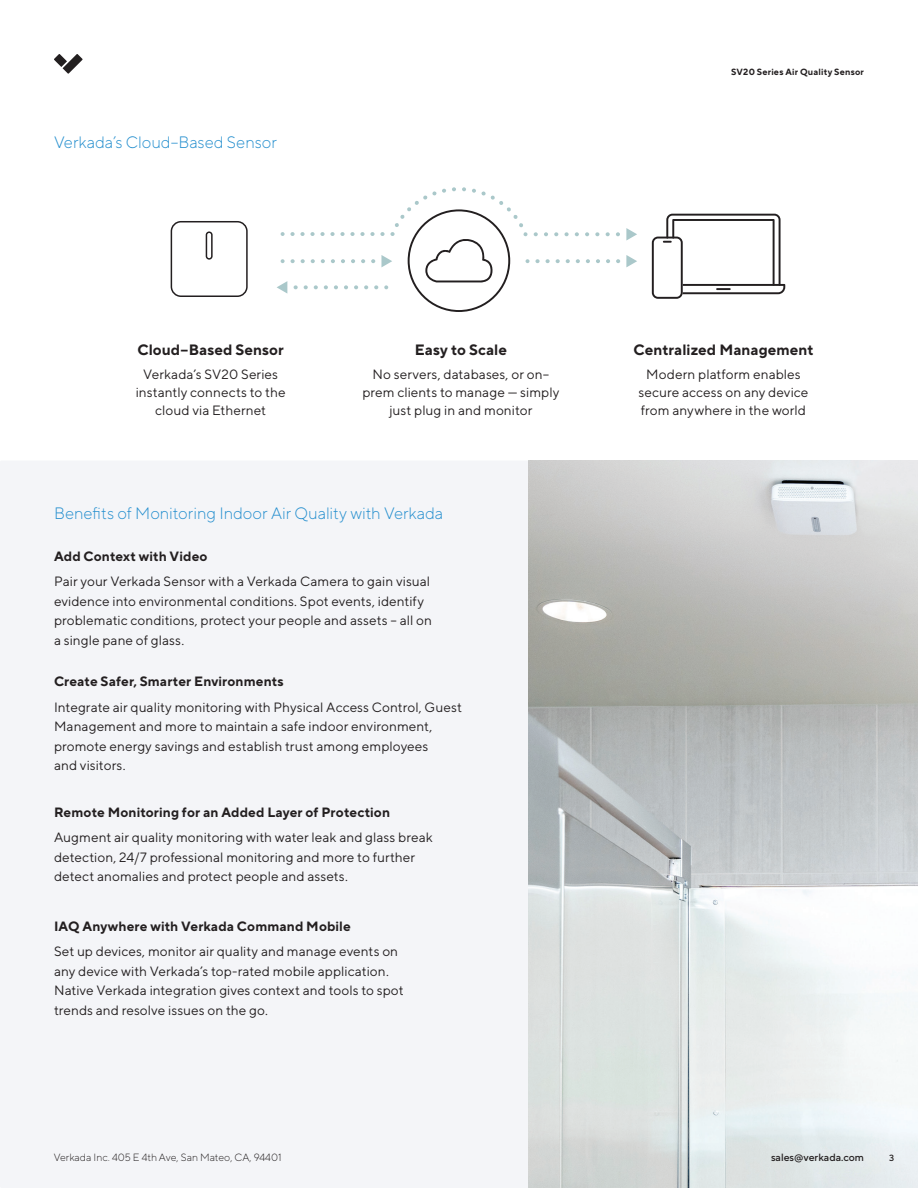
<style>
.page{position:relative;width:918px;height:1188px;background:#fff}
.page>*{position:absolute;margin:0;border:0;box-sizing:border-box;transform-origin:0 0}
.t1{font:300 16.5px "TT Norms Pro";color:#238ece}
.t2{font:700 15px "TT Norms Pro";letter-spacing:.005em;color:#231f20}
.t3{font:13.5px/19.5px "TT Norms Pro";letter-spacing:.01em;color:#231f20}
.t4{font:700 13.5px "TT Norms Pro";letter-spacing:.01em;color:#231f20}
.t5{font:300 10.5px "TT Norms Pro";color:#231f20}
.t6{font:500 10.5px "TT Norms Pro";color:#231f20}
.t7{font:700 9px "TT Norms Pro";letter-spacing:.025em;color:#231f20}
.t8{font:500 9px "TT Norms Pro";color:#231f20}
</style>
<div class="page">
<svg style="left:54px;top:54px;width:29px;height:20px"></svg>
<div style="left:0;top:461px;width:918px;height:727px;background:#f4f5f8;border-radius:2px"></div>
<img style="left:528px;top:460px;width:390px;height:728px">
<svg style="left:616px;top:259px;width:4px;height:4px"></svg>
<svg style="left:606px;top:259px;width:4px;height:4px"></svg>
<svg style="left:626px;top:255px;width:11px;height:12px"></svg>
<svg style="left:616px;top:232px;width:4px;height:4px"></svg>
<svg style="left:606px;top:232px;width:4px;height:4px"></svg>
<svg style="left:277px;top:187px;width:323px;height:125px"></svg>
<svg style="left:626px;top:228px;width:11px;height:13px"></svg>
<svg style="left:652px;top:214px;width:133px;height:85px"></svg>
<div style="left:171px;top:221px;width:77px;height:76px;border:2px solid #231f20;border-radius:10px"></div>
<div style="left:206px;top:231px;width:7px;height:29px;border:2px solid #231f20;border-radius:3px"></div>
<p class="t1" style="left:54px;top:130px;width:224px">Verkada’s Cloud–Based Sensor</p>
<p class="t7" style="left:731px;top:65px;width:134px">SV20 Series Air Quality Sensor</p>
<p class="t2" style="left:137px;top:338px;width:148px">Cloud–Based Sensor</p>
<p class="t3" style="left:136px;top:364px;width:151px;line-height:18px;text-align:center">Verkada’s SV20 Series instantly connects to the cloud via Ethernet</p>
<p class="t2" style="left:415px;top:338px;width:94px">Easy to Scale</p>
<p class="t3" style="left:362px;top:364px;width:198px;line-height:18px;text-align:center">No servers, databases, or on– prem clients to manage — simply just plug in and monitor</p>
<p class="t1" style="left:54px;top:501px;width:391px">Benefits of Monitoring Indoor Air Quality with Verkada</p>
<p class="t4" style="left:54px;top:546px;width:155px">Add Context with Video</p>
<p class="t3" style="left:54px;top:571px;width:379px">Pair your Verkada Sensor with a Verkada Camera to gain visual evidence into environmental conditions. Spot events, identify problematic conditions, protect your people and assets – all on a single pane of glass.</p>
<p class="t4" style="left:54px;top:672px;width:231px">Create Safer, Smarter Environments</p>
<p class="t3" style="left:54px;top:696px;width:409px">Integrate air quality monitoring with Physical Access Control, Guest Management and more to maintain a safe indoor environment, promote energy savings and establish trust among employees<br>and visitors.</p>
<p class="t4" style="left:54px;top:802px;width:338px">Remote Monitoring for an Added Layer of Protection</p>
<p class="t3" style="left:54px;top:827px;width:380px">Augment air quality monitoring with water leak and glass break detection, 24/7 professional monitoring and more to further detect anomalies and protect people and assets.</p>
<p class="t4" style="left:54px;top:916px;width:298px">IAQ Anywhere with Verkada Command Mobile</p>
<p class="t3" style="left:54px;top:941px;width:351px">Set up devices, monitor air quality and manage events on any device with Verkada’s top-rated mobile application.<br>Native Verkada integration gives context and tools to spot trends and resolve issues on the go.</p>
<p class="t2" style="left:633px;top:338px;width:182px">Centralized Management</p>
<p class="t3" style="left:639px;top:364px;width:171px;line-height:18px;text-align:center">Modern platform enables secure access on any device from anywhere in the world</p>
<p class="t5" style="left:54px;top:1150px;width:229px">Verkada Inc. 405 E 4th Ave, San Mateo, CA, 94401</p>
<p class="t6" style="left:771px;top:1150px;width:95px">sales@verkada.com</p>
<p class="t8" style="left:889px;top:1151px;width:7px">3</p>
</div>
